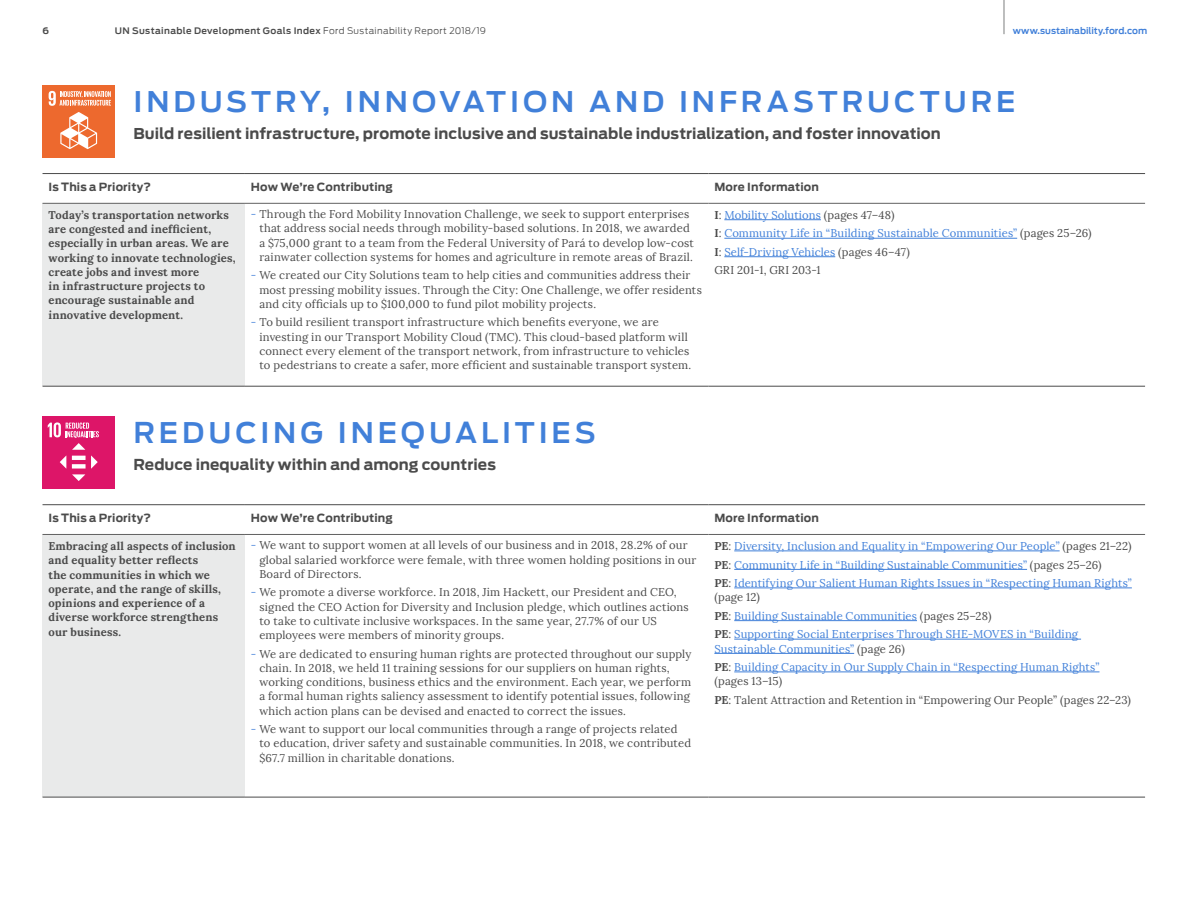
<style>
.page{position:relative;width:1188px;height:918px;background:#fff}
.page>*{position:absolute;margin:0;border:0;box-sizing:border-box;transform-origin:0 0}
.t1{font:600 28.5px "Ford Antenna";letter-spacing:.135em;color:#4180d9}
.t2{font:700 15px "Ford Antenna";letter-spacing:.005em;color:#4b4b4b}
.t3{font:11.25px/14.2px "Lora";letter-spacing:.015em;color:#4b4b4b}
.t4{font:11.25px/18.5px "Lora";letter-spacing:.015em;color:#4180d9}
.t5{font:700 11.25px/14.2px "Lora";letter-spacing:.015em;color:#4b4b4b}
.t6{font:700 11.25px "Ford Antenna";letter-spacing:.015em;color:#4b4b4b}
.t7{font:600 9px "Ford Antenna";letter-spacing:.04em;color:#4b4b4b}
.t8{font:600 9px "Ford Antenna";letter-spacing:.005em;color:#4180d9}
.t9{font:700 9px "Ford Antenna";color:#4b4b4b}
.s1{font-weight:300}
.s2{color:#4180d9}
.s3{font-weight:700;color:#4b4b4b}
.s4{color:#4b4b4b}
.s5{font-weight:700}
</style>
<div class="page">
<div style="left:43px;top:203px;width:202px;height:183px;background:#e9eaea"></div>
<hr style="left:43px;top:203px;width:202px;height:1px;background:#616161">
<hr style="left:43px;top:386px;width:202px;height:1px;background:#4b4b4b">
<hr style="left:245px;top:386px;width:463px;height:1px;background:#4b4b4b">
<hr style="left:245px;top:203px;width:463px;height:1px;background:#616161">
<hr style="left:708px;top:203px;width:437px;height:1px;background:#616161">
<hr style="left:43px;top:173px;width:202px;height:1px;background:#4b4b4b">
<hr style="left:245px;top:173px;width:463px;height:1px;background:#4b4b4b">
<hr style="left:708px;top:173px;width:437px;height:1px;background:#4b4b4b">
<hr style="left:708px;top:386px;width:437px;height:1px;background:#4b4b4b">
<hr style="left:724px;top:219px;width:97px;height:1px;background:#4180d9">
<hr style="left:724px;top:238px;width:293px;height:1px;background:#4180d9">
<hr style="left:724px;top:256px;width:111px;height:1px;background:#4180d9">
<div style="left:43px;top:534px;width:202px;height:263px;background:#e9eaea"></div>
<hr style="left:43px;top:534px;width:202px;height:1px;background:#616161">
<hr style="left:43px;top:797px;width:202px;height:1px;background:#4b4b4b">
<hr style="left:245px;top:797px;width:463px;height:1px;background:#4b4b4b">
<hr style="left:245px;top:534px;width:463px;height:1px;background:#616161">
<hr style="left:708px;top:534px;width:437px;height:1px;background:#616161">
<hr style="left:43px;top:504px;width:202px;height:1px;background:#4b4b4b">
<hr style="left:245px;top:504px;width:463px;height:1px;background:#4b4b4b">
<hr style="left:708px;top:504px;width:437px;height:1px;background:#4b4b4b">
<hr style="left:708px;top:797px;width:437px;height:1px;background:#4b4b4b">
<hr style="left:734px;top:551px;width:326px;height:1px;background:#4180d9">
<hr style="left:734px;top:569px;width:293px;height:1px;background:#4180d9">
<hr style="left:734px;top:588px;width:398px;height:1px;background:#4180d9">
<hr style="left:734px;top:620px;width:183px;height:1px;background:#4180d9">
<hr style="left:734px;top:639px;width:347px;height:1px;background:#4180d9">
<hr style="left:714px;top:653px;width:140px;height:1px;background:#4180d9">
<hr style="left:734px;top:672px;width:366px;height:1px;background:#4180d9">
<div style="left:43px;top:85px;width:72px;height:72px;background:#ed692e"></div>
<svg style="left:60px;top:112px;width:37px;height:37px"></svg>
<svg style="left:49px;top:91px;width:62px;height:15px"></svg>
<div style="left:43px;top:417px;width:72px;height:72px;background:#dd1568"></div>
<div style="left:72px;top:464px;width:14px;height:5px;background:#fff"></div>
<hr style="left:72px;top:456px;width:14px;height:4px;background:#fff">
<svg style="left:48px;top:422px;width:51px;height:28px"></svg>
<svg style="left:91px;top:456px;width:7px;height:13px"></svg>
<svg style="left:72px;top:474px;width:13px;height:7px"></svg>
<svg style="left:60px;top:456px;width:6px;height:13px"></svg>
<hr style="left:1004px;top:0;width:1px;height:34px;background:#7c7e7e">
<p class="t9" style="left:43px;top:23px;width:8px">6</p>
<p class="t7" style="left:115px;top:23px;width:373px">UN Sustainable Development Goals Index <span class="s1">Ford Sustainability Report 2018/19</span></p>
<p class="t8" style="left:1013px;top:23px;width:136px">www.sustainability.ford.com</p>
<h1 class="t1" style="left:134px;top:76px;width:883px">INDUSTRY, INNOVATION AND INFRASTRUCTURE</h1>
<h2 class="t2" style="left:134px;top:120px;width:809px">Build resilient infrastructure, promote inclusive and sustainable industrialization, and foster innovation</h2>
<p class="t6" style="left:49px;top:177px;width:104px">Is This a Priority?</p>
<p class="t6" style="left:251px;top:177px;width:144px">How We’re Contributing</p>
<p class="t6" style="left:714px;top:177px;width:106px">More Information</p>
<p class="t5" style="left:49px;top:208px;width:189px">Today’s transportation networks are congested and inefficient, especially in urban areas. We are working to innovate technologies, create jobs and invest more<br>in infrastructure projects to encourage sustainable and innovative development.</p>
<p class="t3" style="left:259px;top:207px;width:436px;text-indent:-8px"><span class="s2">-</span> Through the Ford Mobility Innovation Challenge, we seek to support enterprises that address social needs through mobility-based solutions. In 2018, we awarded a $75,000 grant to a team from the Federal University of Pará to develop low-cost rainwater collection systems for homes and agriculture in remote areas of Brazil.</p>
<p class="t4" style="left:714px;top:206px;width:379px"><span class="s3">I</span><span class="s4">:</span> Mobility Solutions <span class="s4">(pages 47–48)<br></span><span class="s3">I</span><span class="s4">:</span> Community Life in “Building Sustainable Communities” <span class="s4">(pages 25–26)<br></span><span class="s3">I</span><span class="s4">:</span> Self-Driving Vehicles <span class="s4">(pages 46–47)<br>GRI 201-1, GRI 203-1</span></p>
<p class="t3" style="left:259px;top:268px;width:444px;text-indent:-8px"><span class="s2">-</span> We created our City Solutions team to help cities and communities address their most pressing mobility issues. Through the City: One Challenge, we offer residents and city officials up to $100,000 to fund pilot mobility projects.</p>
<p class="t3" style="left:259px;top:315px;width:433px;text-indent:-8px"><span class="s2">-</span> To build resilient transport infrastructure which benefits everyone, we are investing in our Transport Mobility Cloud (TMC). This cloud-based platform will connect every element of the transport network, from infrastructure to vehicles to pedestrians to create a safer, more efficient and sustainable transport system.</p>
<h1 class="t1" style="left:134px;top:408px;width:464px">REDUCING INEQUALITIES</h1>
<h2 class="t2" style="left:134px;top:451px;width:364px">Reduce inequality within and among countries</h2>
<p class="t6" style="left:49px;top:508px;width:104px">Is This a Priority?</p>
<p class="t6" style="left:251px;top:508px;width:144px">How We’re Contributing</p>
<p class="t6" style="left:714px;top:508px;width:106px">More Information</p>
<p class="t5" style="left:49px;top:539px;width:189px">Embracing all aspects of inclusion and equality better reflects<br>the communities in which we operate, and the range of skills, opinions and experience of a diverse workforce strengthens our business.</p>
<p class="t3" style="left:259px;top:538px;width:439px;text-indent:-8px"><span class="s2">-</span> We want to support women at all levels of our business and in 2018, 28.2% of our global salaried workforce were female, with three women holding positions in our<br>Board of Directors.</p>
<p class="t4" style="left:714px;top:537px;width:419px"><span class="s3">PE</span><span class="s4">:</span> Diversity, Inclusion and Equality in “Empowering Our People” <span class="s4">(pages 21–22)<br></span><span class="s3">PE</span><span class="s4">:</span> Community Life in “Building Sustainable Communities” <span class="s4">(pages 25–26)<br></span><span class="s3">PE</span><span class="s4">:</span> Identifying Our Salient Human Rights Issues in “Respecting Human Rights”</p>
<p class="t4" style="left:714px;top:588px;width:365px"><span class="s4">(page 12)<br></span><span class="s3">PE</span><span class="s4">:</span> Building Sustainable Communities <span class="s4">(pages 25–28)<br></span><span class="s3">PE</span><span class="s4">:</span> Supporting Social Enterprises Through SHE-MOVES in “Building</p>
<p class="t4" style="left:714px;top:639px;width:387px">Sustainable Communities” <span class="s4">(page 26)<br></span><span class="s3">PE</span><span class="s4">:</span> Building Capacity in Our Supply Chain in “Respecting Human Rights”</p>
<p class="t3" style="left:714px;top:672px;width:418px;line-height:18.5px">(pages 13–15)<br><span class="s5">PE</span>: Talent Attraction and Retention in “Empowering Our People” (pages 22–23)</p>
<p class="t3" style="left:259px;top:585px;width:431px;text-indent:-8px"><span class="s2">-</span> We promote a diverse workforce. In 2018, Jim Hackett, our President and CEO, signed the CEO Action for Diversity and Inclusion pledge, which outlines actions to take to cultivate inclusive workspaces. In the same year, 27.7% of our US employees were members of minority groups.</p>
<p class="t3" style="left:259px;top:647px;width:434px;text-indent:-8px"><span class="s2">-</span> We are dedicated to ensuring human rights are protected throughout our supply chain. In 2018, we held 11 training sessions for our suppliers on human rights, working conditions, business ethics and the environment. Each year, we perform a formal human rights saliency assessment to identify potential issues, following which action plans can be devised and enacted to correct the issues.</p>
<p class="t3" style="left:259px;top:722px;width:433px;text-indent:-8px"><span class="s2">-</span> We want to support our local communities through a range of projects related to education, driver safety and sustainable communities. In 2018, we contributed $67.7 million in charitable donations.</p>
</div>
